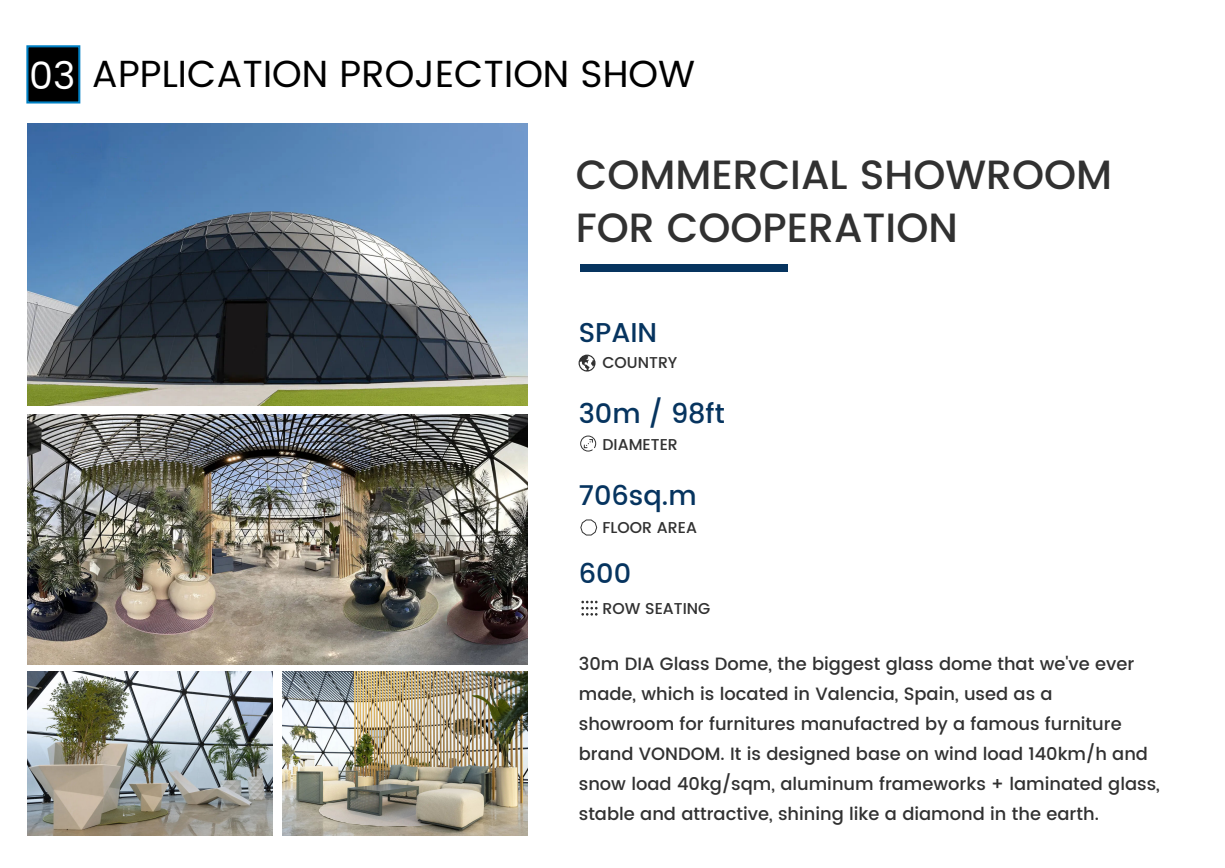
<style>
.page{position:relative;width:1225px;height:868px;background:#fff}
.page>*{position:absolute;margin:0;border:0;box-sizing:border-box;transform-origin:0 0}
.t1{font:500 40.84px/53.2px "Poppins";color:#313131}
.t2{font:37.8px "Poppins";color:#000}
.t3{font:500 27.23px "Poppins";color:#06345f}
.t4{font:500 17.85px/30.1px "Poppins";color:#313131}
.t5{font:500 15.71px "Poppins";color:#313131}
.s1{color:#fff}
</style>
<div class="page">
<svg style="left:580px;top:435px;width:16px;height:17px"></svg>
<svg style="left:580px;top:519px;width:17px;height:17px"></svg>
<svg style="left:581px;top:601px;width:17px;height:15px"></svg>
<img style="left:27px;top:415px;width:501px;height:250px">
<img style="left:27px;top:672px;width:245px;height:163px">
<img style="left:283px;top:672px;width:245px;height:163px">
<img style="left:27px;top:124px;width:501px;height:281px">
<div style="left:580px;top:264px;width:207px;height:8px;background:#06345f"></div>
<svg style="left:579px;top:355px;width:17px;height:17px"></svg>
<div style="left:26px;top:45px;width:54px;height:59px;background:#000;border:2px solid #0080c3"></div>
<h2 class="t2" style="left:29px;top:49px;width:668px"><span class="s1">03</span> APPLICATION PROJECTION SHOW</h2>
<h1 class="t1" style="left:576px;top:148px;width:538px">COMMERCIAL SHOWROOM<br>FOR COOPERATION</h1>
<h3 class="t3" style="left:579px;top:316px;width:80px">SPAIN</h3>
<p class="t5" style="left:603px;top:353px;width:76px">COUNTRY</p>
<h3 class="t3" style="left:579px;top:397px;width:148px">30m / 98ft</h3>
<p class="t5" style="left:603px;top:435px;width:77px">DIAMETER</p>
<h3 class="t3" style="left:579px;top:480px;width:119px">706sq.m</h3>
<p class="t5" style="left:603px;top:518px;width:96px">FLOOR AREA</p>
<h3 class="t3" style="left:579px;top:557px;width:54px">600</h3>
<p class="t5" style="left:603px;top:600px;width:109px">ROW SEATING</p>
<p class="t4" style="left:579px;top:649px;width:583px">30m DIA Glass Dome, the biggest glass dome that we've ever made, which is located in Valencia, Spain, used as a<br>showroom for furnitures manufactred by a famous furniture brand VONDOM. It is designed base on wind load 140km/h and snow load 40kg/sqm, aluminum frameworks + laminated glass, stable and attractive, shining like a diamond in the earth.</p>
</div>
